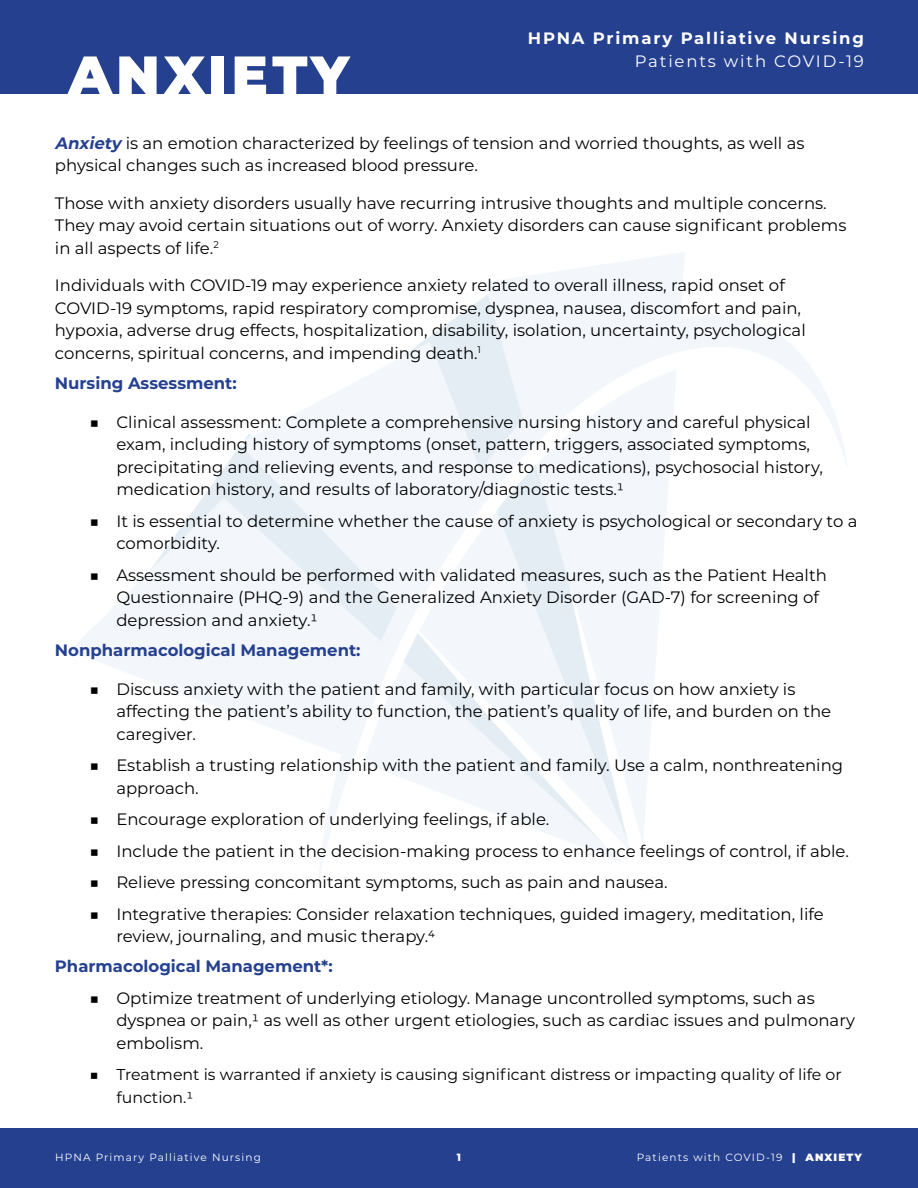
<style>
.page{position:relative;width:918px;height:1188px;background:#fff}
.page>*{position:absolute;margin:0;border:0;box-sizing:border-box;transform-origin:0 0}
.t1{font:900 54px "Montserrat";letter-spacing:.08em;color:#fff}
.t2{font:16.5px/22.5px "Montserrat";color:#000}
.t3{font:700 16.5px "Montserrat";color:#25408f}
.t4{font:700 16.5px "Montserrat";letter-spacing:.11em;color:#fff}
.t5{font:16.5px "Montserrat";letter-spacing:.11em;color:#fff}
.t6{font:15.75px/22.5px "Montserrat";color:#000}
.t7{font:10.5px "Montserrat";letter-spacing:.11em;color:#fff}
.t8{font:800 10.5px "Montserrat";color:#fff}
.s1{font-weight:700;font-style:italic;color:#25408f}
.s2{font-weight:900}
</style>
<div class="page">
<img style="left:70px;top:252px;width:777px;height:626px">
<div style="left:0;top:1129px;width:918px;height:59px;background:#25408f"></div>
<div style="left:0;top:0;width:918px;height:93px;background:#25408f"></div>
<h1 class="t1" style="left:68px;top:35px;width:282px">ANXIETY</h1>
<p class="t4" style="left:528px;top:27px;width:338px">HPNA Primary Palliative Nursing</p>
<p class="t5" style="left:635px;top:50px;width:231px">Patients with COVID-19</p>
<p class="t2" style="left:55px;top:131px;width:751px"><span class="s1">Anxiety</span> is an emotion characterized by feelings of tension and worried thoughts, as well as physical changes such as increased blood pressure.</p>
<p class="t2" style="left:55px;top:191px;width:793px">Those with anxiety disorders usually have recurring intrusive thoughts and multiple concerns.<br>They may avoid certain situations out of worry. Anxiety disorders can cause significant problems in all aspects of life.<sup>2</sup></p>
<p class="t2" style="left:55px;top:273px;width:752px">Individuals with COVID-19 may experience anxiety related to overall illness, rapid onset of COVID-19 symptoms, rapid respiratory compromise, dyspnea, nausea, discomfort and pain, hypoxia, adverse drug effects, hospitalization, disability, isolation, uncertainty, psychological concerns, spiritual concerns, and impending death.<sup>1</sup></p>
<p class="t3" style="left:55px;top:371px;width:183px">Nursing Assessment:</p>
<p class="t2" style="left:116px;top:410px;width:708px;text-indent:-27px">■ Clinical assessment: Complete a comprehensive nursing history and careful physical exam, including history of symptoms (onset, pattern, triggers, associated symptoms, precipitating and relieving events, and response to medications), psychosocial history, medication history, and results of laboratory/diagnostic tests.1</p>
<p class="t2" style="left:116px;top:509px;width:743px;text-indent:-27px">■ It is essential to determine whether the cause of anxiety is psychological or secondary to a comorbidity.</p>
<p class="t2" style="left:116px;top:563px;width:712px;text-indent:-27px">■ Assessment should be performed with validated measures, such as the Patient Health<br>Questionnaire (PHQ-9) and the Generalized Anxiety Disorder (GAD-7) for screening of depression and anxiety.1</p>
<p class="t3" style="left:55px;top:638px;width:307px">Nonpharmacological Management:</p>
<p class="t2" style="left:116px;top:677px;width:716px;text-indent:-27px">■ Discuss anxiety with the patient and family, with particular focus on how anxiety is affecting the patient’s ability to function, the patient’s quality of life, and burden on the caregiver.</p>
<p class="t2" style="left:116px;top:753px;width:728px;text-indent:-27px">■ Establish a trusting relationship with the patient and family. Use a calm, nonthreatening approach.</p>
<p class="t2" style="left:89px;top:807px;width:462px">■ Encourage exploration of underlying feelings, if able.</p>
<p class="t2" style="left:89px;top:839px;width:761px">■ Include the patient in the decision-making process to enhance feelings of control, if able.</p>
<p class="t2" style="left:89px;top:870px;width:580px">■ Relieve pressing concomitant symptoms, such as pain and nausea.</p>
<p class="t2" style="left:116px;top:902px;width:709px;text-indent:-27px">■ Integrative therapies: Consider relaxation techniques, guided imagery, meditation, life review, journaling, and music therapy.4</p>
<p class="t3" style="left:55px;top:954px;width:279px">Pharmacological Management*:</p>
<p class="t2" style="left:116px;top:986px;width:740px;text-indent:-27px">■ Optimize treatment of underlying etiology. Manage uncontrolled symptoms, such as dyspnea or pain,1 as well as other urgent etiologies, such as cardiac issues and pulmonary embolism.</p>
<p class="t6" style="left:116px;top:1063px;width:727px;text-indent:-27px">■ Treatment is warranted if anxiety is causing significant distress or impacting quality of life or function.1</p>
<p class="t7" style="left:55px;top:1150px;width:207px">HPNA Primary Palliative Nursing</p>
<p class="t8" style="left:457px;top:1150px;width:6px">1</p>
<p class="t7" style="left:637px;top:1150px;width:227px">Patients with COVID-19 <span class="s2">| ANXIETY</span></p>
</div>
